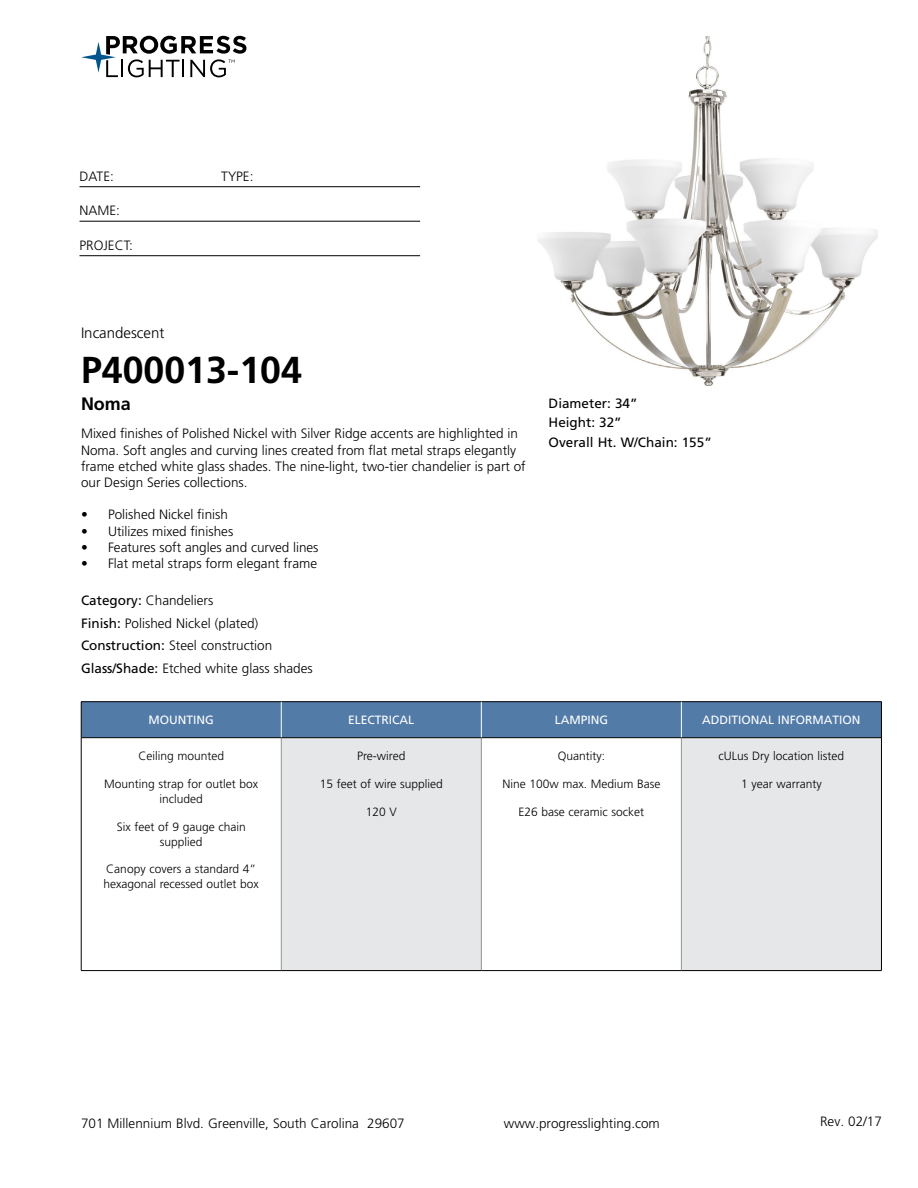
<style>
.page{position:relative;width:918px;height:1188px;background:#fff}
.page>*{position:absolute;margin:0;border:0;box-sizing:border-box;transform-origin:0 0}
.t1{font:700 37.5px "Frutiger LT Std";color:#000}
.t2{font:700 18px "Frutiger LT Std";color:#000}
.t3{font:300 15px "Frutiger LT Std";color:#000}
.t4{font:300 13.5px/16.2px "Frutiger LT Std";color:#000}
.t5{font:13.5px/19.5px "Frutiger LT Std";color:#000}
.t6{font:300 12px/15px "Frutiger LT Std";color:#000;text-align:center}
.t7{font:12px "Frutiger LT Std";color:#fff}
.s1{font-weight:400}
</style>
<div class="page">
<svg style="left:81px;top:36px;width:165px;height:41px"></svg>
<hr style="left:80px;top:186px;width:340px;height:1px;background:#000">
<hr style="left:80px;top:221px;width:340px;height:1px;background:#000">
<hr style="left:80px;top:255px;width:340px;height:1px;background:#000">
<div style="left:82px;top:702px;width:799px;height:35px;background:#527ba8"></div>
<div style="left:281px;top:738px;width:200px;height:233px;background:#e6e7e8"></div>
<div style="left:681px;top:738px;width:200px;height:233px;background:#e6e7e8"></div>
<hr style="left:281px;top:738px;width:1px;height:232px;background:#939598">
<hr style="left:481px;top:738px;width:1px;height:232px;background:#939598">
<hr style="left:681px;top:738px;width:1px;height:232px;background:#939598">
<hr style="left:81px;top:737px;width:200px;height:1px;background:#000">
<hr style="left:281px;top:737px;width:200px;height:1px;background:#000">
<hr style="left:481px;top:737px;width:200px;height:1px;background:#000">
<hr style="left:681px;top:737px;width:200px;height:1px;background:#000">
<hr style="left:81px;top:970px;width:200px;height:1px;background:#000">
<hr style="left:281px;top:970px;width:200px;height:1px;background:#000">
<hr style="left:481px;top:970px;width:200px;height:1px;background:#000">
<hr style="left:681px;top:970px;width:201px;height:1px;background:#000">
<hr style="left:81px;top:701px;width:200px;height:1px;background:#000">
<hr style="left:81px;top:702px;width:1px;height:36px;background:#000">
<hr style="left:281px;top:701px;width:200px;height:1px;background:#000">
<hr style="left:481px;top:701px;width:200px;height:1px;background:#000">
<hr style="left:681px;top:701px;width:201px;height:1px;background:#000">
<hr style="left:881px;top:702px;width:1px;height:36px;background:#000">
<hr style="left:81px;top:738px;width:1px;height:232px;background:#000">
<hr style="left:881px;top:738px;width:1px;height:232px;background:#000">
<hr style="left:281px;top:702px;width:1px;height:35px;background:#fff">
<hr style="left:681px;top:702px;width:1px;height:35px;background:#fff">
<hr style="left:481px;top:702px;width:1px;height:35px;background:#fff">
<img style="left:538px;top:36px;width:340px;height:349px">
<p class="t4" style="left:80px;top:168px;width:36px">DATE:</p>
<p class="t4" style="left:221px;top:168px;width:34px">TYPE:</p>
<p class="t4" style="left:80px;top:203px;width:42px">NAME:</p>
<p class="t4" style="left:80px;top:237px;width:55px">PROJECT:</p>
<p class="t3" style="left:81px;top:325px;width:85px">Incandescent</p>
<h1 class="t1" style="left:81px;top:348px;width:222px">P400013-104</h1>
<h2 class="t2" style="left:81px;top:393px;width:52px">Noma</h2>
<p class="t4" style="left:81px;top:426px;width:446px">Mixed finishes of Polished Nickel with Silver Ridge accents are highlighted in Noma. Soft angles and curving lines created from flat metal straps elegantly frame etched white glass shades. The nine-light, two-tier chandelier is part of our Design Series collections.</p>
<p class="t4" style="left:81px;top:507px;width:149px">• Polished Nickel finish</p>
<p class="t4" style="left:81px;top:523px;width:154px">• Utilizes mixed finishes</p>
<p class="t4" style="left:81px;top:539px;width:239px">• Features soft angles and curved lines</p>
<p class="t4" style="left:81px;top:555px;width:238px">• Flat metal straps form elegant frame</p>
<p class="t4" style="left:81px;top:590px;width:233px;line-height:22.5px"><span class="s1">Category:</span> Chandeliers<br><span class="s1">Finish:</span> Polished Nickel (plated)<br><span class="s1">Construction:</span> Steel construction <span class="s1">Glass/Shade:</span> Etched white glass shades</p>
<p class="t7" style="left:149px;top:713px;width:67px">MOUNTING</p>
<p class="t7" style="left:348px;top:713px;width:68px">ELECTRICAL</p>
<p class="t7" style="left:555px;top:713px;width:55px">LAMPING</p>
<p class="t7" style="left:702px;top:713px;width:160px">ADDITIONAL INFORMATION</p>
<p class="t6" style="left:138px;top:749px;width:87px">Ceiling mounted</p>
<p class="t6" style="left:104px;top:776px;width:156px">Mounting strap for outlet box included</p>
<p class="t6" style="left:117px;top:819px;width:131px">Six feet of 9 gauge chain supplied</p>
<p class="t6" style="left:103px;top:862px;width:157px;text-align:left">Canopy covers a standard 4” hexagonal recessed outlet box</p>
<p class="t5" style="left:549px;top:393px;width:165px">Diameter: 34”<br>Height: 32”<br>Overall Ht. W/Chain: 155”</p>
<p class="t6" style="left:357px;top:749px;width:50px">Pre-wired</p>
<p class="t6" style="left:320px;top:776px;width:125px">15 feet of wire supplied</p>
<p class="t6" style="left:366px;top:804px;width:33px">120 V</p>
<p class="t6" style="left:719px;top:749px;width:127px">cULus Dry location listed</p>
<p class="t6" style="left:741px;top:777px;width:82px">1 year warranty</p>
<p class="t6" style="left:558px;top:749px;width:49px">Quantity:</p>
<p class="t6" style="left:502px;top:777px;width:160px">Nine 100w max. Medium Base</p>
<p class="t6" style="left:519px;top:804px;width:127px">E26 base ceramic socket</p>
<p class="t4" style="left:81px;top:1115px;width:325px">701 Millennium Blvd. Greenville, South Carolina 29607</p>
<p class="t4" style="left:504px;top:1115px;width:158px">www.progresslighting.com</p>
<p class="t4" style="left:820px;top:1114px;width:63px">Rev. 02/17</p>
</div>
